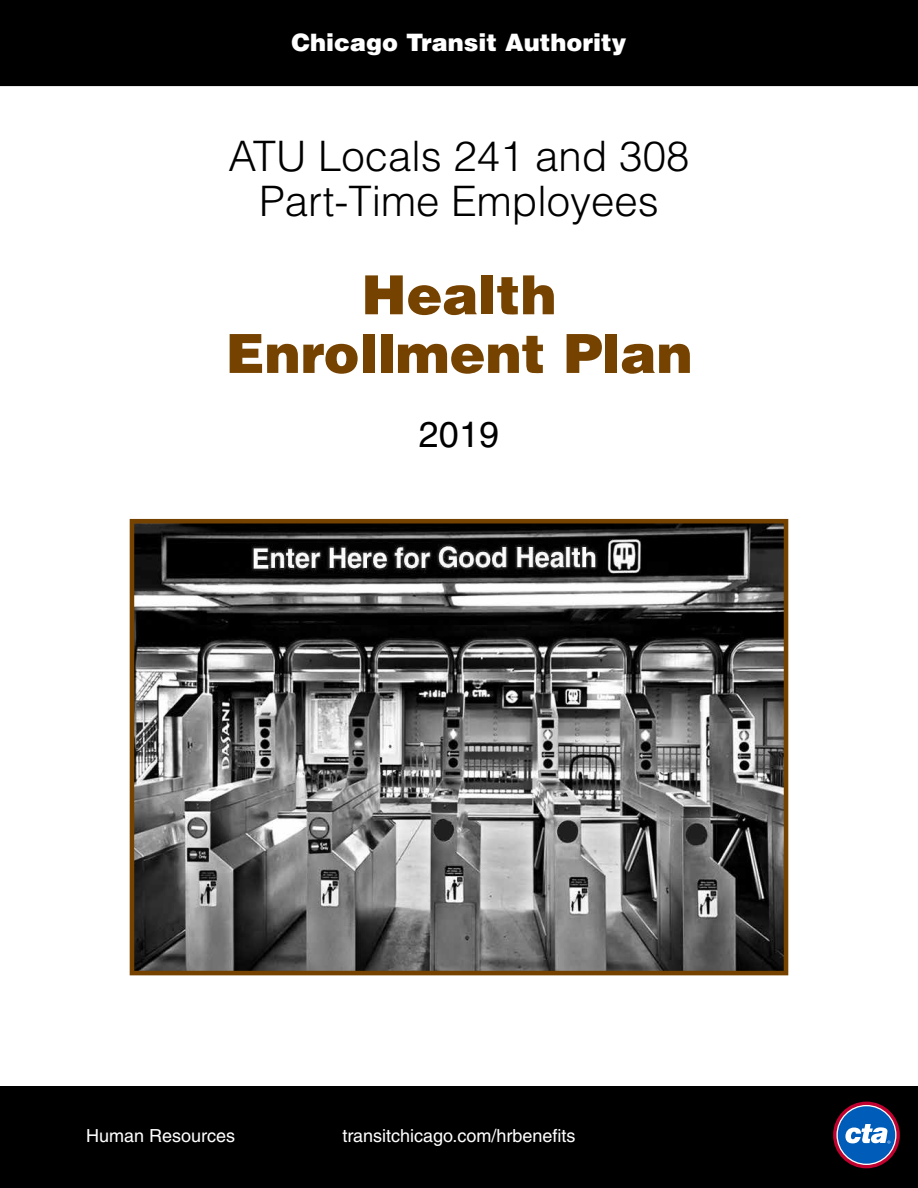
<style>
.page{position:relative;width:918px;height:1188px;background:#fff}
.page>*{position:absolute;margin:0;border:0;box-sizing:border-box;transform-origin:0 0}
.t1{font:900 54px/58.7px "Helvetica";color:#754200;text-align:center}
.t2{font:300 42px/45px "Helvetica";color:#000;text-align:center}
.t3{font:36px "Helvetica";color:#000}
.t4{font:900 24px "Helvetica";color:#fff}
.t5{font:18px "Helvetica";color:#fff}
</style>
<div class="page">
<div style="left:0;top:0;width:918px;height:86px;background:#000"></div>
<img style="left:136px;top:525px;width:646px;height:444px">
<div style="left:130px;top:519px;width:658px;height:456px;border:5px solid #754200"></div>
<div style="left:0;top:1087px;width:918px;height:101px;background:#000"></div>
<svg style="left:833px;top:1102px;width:67px;height:66px"></svg>
<h3 class="t4" style="left:291px;top:27px;width:337px">Chicago Transit Authority</h3>
<h2 class="t2" style="left:229px;top:132px;width:462px">ATU Locals 241 and 308<br>Part-Time Employees</h2>
<h1 class="t1" style="left:226px;top:264px;width:468px">Health<br>Enrollment Plan</h1>
<h3 class="t3" style="left:419px;top:414px;width:82px">2019</h3>
<p class="t5" style="left:86px;top:1126px;width:151px">Human Resources</p>
<p class="t5" style="left:342px;top:1126px;width:235px">transitchicago.com/hrbenefits</p>
</div>
